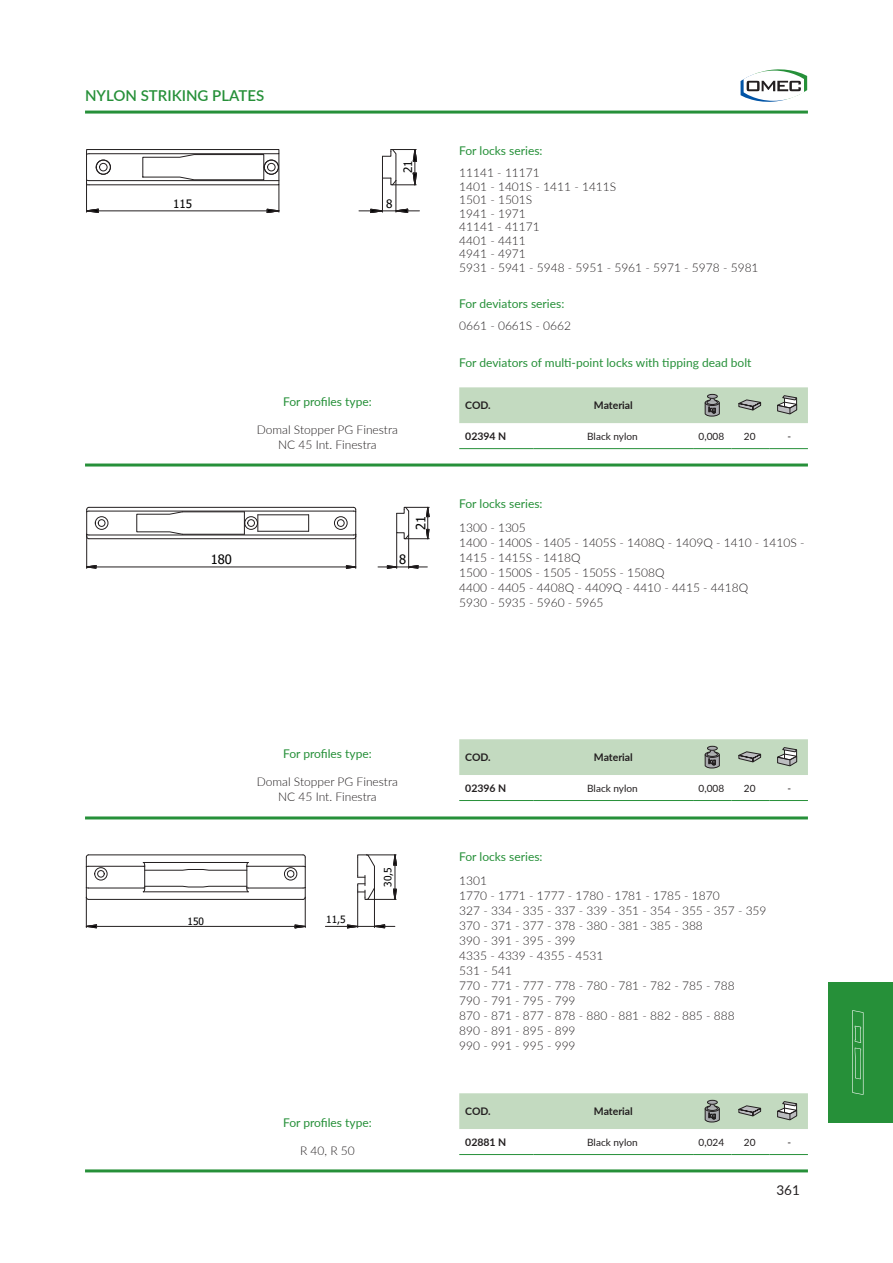
<style>
.page{position:relative;width:893px;height:1263px;background:#fff}
.page>*{position:absolute;margin:0;border:0;box-sizing:border-box;transform-origin:0 0}
.t1{font:600 15px "Lato";color:#269039}
.t2{font:13.5px "Lato";color:#231f20}
.t3{font:12.9px "Tahoma";color:#000001}
.t4{font:300 12px/15px "Lato";color:#231f20}
.t5{font:12px "Lato";color:#269039}
.t6{font:11.55px "Tahoma";color:#000001}
.t7{font:700 10.5px "Lato";color:#231f20}
.t8{font:10.05px "Lato";color:#231f20}
.t9{font:10.05px "Tahoma";letter-spacing:-.005em;color:#000001}
</style>
<div class="page">
<hr style="left:85px;top:111px;width:723px;height:3px;background:#269039">
<hr style="left:85px;top:1169px;width:723px;height:3px;background:#269039">
<hr style="left:85px;top:463px;width:723px;height:3px;background:#269039">
<hr style="left:85px;top:816px;width:723px;height:3px;background:#269039">
<svg style="left:740px;top:69px;width:67px;height:33px"></svg>
<div style="left:828px;top:982px;width:65px;height:141px;background:#269039"></div>
<svg style="left:852px;top:1010px;width:11px;height:85px"></svg>
<svg style="left:244px;top:512px;width:1px;height:22px"></svg>
<svg style="left:136px;top:512px;width:47px;height:23px"></svg>
<svg style="left:308px;top:515px;width:1px;height:16px"></svg>
<hr style="left:182px;top:534px;width:62px;height:1px;background:#231f20">
<hr style="left:258px;top:514px;width:51px;height:1px;background:#231f20">
<hr style="left:258px;top:531px;width:51px;height:1px;background:#231f20">
<svg style="left:86px;top:506px;width:4px;height:33px"></svg>
<svg style="left:353px;top:506px;width:4px;height:33px"></svg>
<div style="left:98px;top:519px;width:7px;height:8px;border:1px solid #231f20;border-radius:50%"></div>
<div style="left:247px;top:519px;width:8px;height:8px;border:1px solid #231f20;border-radius:50%"></div>
<div style="left:95px;top:516px;width:13px;height:14px;border:1px solid #231f20;border-radius:50%"></div>
<div style="left:244px;top:516px;width:14px;height:14px;border:1px solid #231f20;border-radius:50%"></div>
<div style="left:337px;top:519px;width:7px;height:8px;border:1px solid #231f20;border-radius:50%"></div>
<div style="left:334px;top:516px;width:13px;height:14px;border:1px solid #231f20;border-radius:50%"></div>
<hr style="left:89px;top:535px;width:264px;height:1px;background:#231f20">
<hr style="left:89px;top:511px;width:264px;height:1px;background:#231f20">
<hr style="left:89px;top:507px;width:264px;height:1px;background:#231f20">
<hr style="left:89px;top:538px;width:264px;height:1px;background:#231f20">
<svg style="left:86px;top:565px;width:11px;height:4px"></svg>
<svg style="left:346px;top:565px;width:11px;height:4px"></svg>
<hr style="left:96px;top:567px;width:250px;height:1px;background:#231f20">
<hr style="left:86px;top:534px;width:1px;height:34px;background:#231f20">
<hr style="left:355px;top:534px;width:1px;height:34px;background:#231f20">
<svg style="left:378px;top:565px;width:49px;height:4px"></svg>
<hr style="left:408px;top:535px;width:1px;height:33px;background:#231f20">
<hr style="left:396px;top:533px;width:1px;height:35px;background:#231f20">
<svg style="left:396px;top:506px;width:34px;height:36px"></svg>
<svg style="left:382px;top:149px;width:35px;height:39px"></svg>
<svg style="left:359px;top:209px;width:60px;height:4px"></svg>
<hr style="left:396px;top:181px;width:1px;height:31px;background:#231f20">
<hr style="left:382px;top:178px;width:1px;height:34px;background:#231f20">
<svg style="left:86px;top:149px;width:194px;height:64px"></svg>
<hr style="left:89px;top:899px;width:214px;height:1px;background:#231f20">
<hr style="left:89px;top:855px;width:214px;height:1px;background:#231f20">
<svg style="left:86px;top:854px;width:3px;height:46px"></svg>
<svg style="left:302px;top:854px;width:4px;height:46px"></svg>
<hr style="left:89px;top:888px;width:54px;height:1px;background:#231f20">
<hr style="left:89px;top:866px;width:54px;height:1px;background:#231f20">
<hr style="left:248px;top:866px;width:55px;height:1px;background:#231f20">
<hr style="left:248px;top:888px;width:55px;height:1px;background:#231f20">
<div style="left:94px;top:867px;width:13px;height:13px;border:1px solid #231f20;border-radius:50%"></div>
<div style="left:97px;top:870px;width:7px;height:7px;border:1px solid #231f20;border-radius:50%"></div>
<div style="left:284px;top:867px;width:13px;height:13px;border:1px solid #231f20;border-radius:50%"></div>
<svg style="left:287px;top:870px;width:8px;height:8px"></svg>
<svg style="left:143px;top:862px;width:106px;height:30px"></svg>
<svg style="left:85px;top:924px;width:12px;height:4px"></svg>
<svg style="left:295px;top:924px;width:11px;height:4px"></svg>
<hr style="left:97px;top:926px;width:198px;height:1px;background:#231f20">
<hr style="left:86px;top:897px;width:1px;height:30px;background:#231f20">
<hr style="left:305px;top:897px;width:1px;height:30px;background:#231f20">
<hr style="left:357px;top:892px;width:1px;height:35px;background:#231f20">
<hr style="left:374px;top:888px;width:1px;height:39px;background:#231f20">
<svg style="left:325px;top:924px;width:70px;height:4px"></svg>
<svg style="left:357px;top:854px;width:40px;height:48px"></svg>
<hr style="left:459px;top:800px;width:75px;height:1px;background:#269039">
<hr style="left:534px;top:800px;width:159px;height:1px;background:#269039">
<hr style="left:693px;top:800px;width:38px;height:1px;background:#269039">
<hr style="left:731px;top:800px;width:39px;height:1px;background:#269039">
<hr style="left:770px;top:800px;width:38px;height:1px;background:#269039">
<svg style="left:459px;top:739px;width:349px;height:36px;background:#bed4bc"></svg>
<hr style="left:459px;top:448px;width:75px;height:1px;background:#269039">
<hr style="left:534px;top:448px;width:159px;height:1px;background:#269039">
<hr style="left:693px;top:448px;width:38px;height:1px;background:#269039">
<hr style="left:731px;top:448px;width:39px;height:1px;background:#269039">
<hr style="left:770px;top:448px;width:38px;height:1px;background:#269039">
<svg style="left:459px;top:387px;width:349px;height:36px;background:#bed4bc"></svg>
<hr style="left:459px;top:1154px;width:75px;height:1px;background:#269039">
<hr style="left:534px;top:1154px;width:159px;height:1px;background:#269039">
<hr style="left:693px;top:1154px;width:38px;height:1px;background:#269039">
<hr style="left:731px;top:1154px;width:39px;height:1px;background:#269039">
<hr style="left:770px;top:1154px;width:38px;height:1px;background:#269039">
<svg style="left:459px;top:1093px;width:349px;height:36px;background:#bed4bc"></svg>
<p class="t1" style="left:85px;top:84px;width:181px">NYLON STRIKING PLATES</p>
<p class="t6" style="left:173px;top:196px;width:20px">115</p>
<p class="t6" style="left:386px;top:196px;width:8px">8</p>
<p class="t6" style="left:400px;top:173px;width:14px;rotate:-90deg">21</p>
<p class="t5" style="left:283px;top:393px;width:90px">For profiles type:</p>
<p class="t4" style="left:257px;top:422px;width:143px;text-align:center">Domal Stopper PG Finestra<br>NC 45 Int. Finestra</p>
<p class="t3" style="left:412px;top:530px;width:16px;rotate:-90deg">21</p>
<p class="t3" style="left:211px;top:551px;width:23px">180</p>
<p class="t3" style="left:399px;top:551px;width:9px">8</p>
<p class="t5" style="left:459px;top:142px;width:85px">For locks series:</p>
<p class="t4" style="left:459px;top:166px;width:301px;line-height:13.5px">11141 - 11171<br>1401 - 1401S - 1411 - 1411S<br>1501 - 1501S<br>1941 - 1971<br>41141 - 41171<br>4401 - 4411<br>4941 - 4971<br>5931 - 5941 - 5948 - 5951 - 5961 - 5971 - 5978 - 5981</p>
<p class="t5" style="left:459px;top:295px;width:107px">For deviators series:</p>
<p class="t4" style="left:459px;top:318px;width:113px">0661 - 0661S - 0662</p>
<p class="t5" style="left:459px;top:354px;width:294px">For deviators of multi-point locks with tipping dead bolt</p>
<p class="t7" style="left:465px;top:398px;width:27px">COD.</p>
<p class="t7" style="left:594px;top:398px;width:41px">Material</p>
<p class="t7" style="left:465px;top:428px;width:43px">02394 N</p>
<p class="t8" style="left:587px;top:429px;width:52px">Black nylon</p>
<p class="t8" style="left:699px;top:429px;width:27px">0,008</p>
<p class="t8" style="left:744px;top:429px;width:13px">20</p>
<p class="t8" style="left:787px;top:429px;width:5px">-</p>
<p class="t5" style="left:459px;top:495px;width:85px">For locks series:</p>
<p class="t4" style="left:459px;top:519px;width:347px">1300 - 1305<br>1400 - 1400S - 1405 - 1405S - 1408Q - 1409Q - 1410 - 1410S -<br>1415 - 1415S - 1418Q<br>1500 - 1500S - 1505 - 1505S - 1508Q<br>4400 - 4405 - 4408Q - 4409Q - 4410 - 4415 - 4418Q<br>5930 - 5935 - 5960 - 5965</p>
<p class="t5" style="left:283px;top:745px;width:90px">For profiles type:</p>
<p class="t4" style="left:257px;top:773px;width:143px;text-align:center">Domal Stopper PG Finestra<br>NC 45 Int. Finestra</p>
<p class="t9" style="left:188px;top:914px;width:18px">150</p>
<p class="t9" style="left:326px;top:912px;width:21px">11,5</p>
<p class="t9" style="left:381px;top:887px;width:21px;rotate:-90deg">30,5</p>
<p class="t5" style="left:283px;top:1114px;width:90px">For profiles type:</p>
<p class="t4" style="left:300px;top:1142px;width:56px">R 40, R 50</p>
<p class="t7" style="left:465px;top:750px;width:27px">COD.</p>
<p class="t7" style="left:594px;top:750px;width:41px">Material</p>
<p class="t7" style="left:465px;top:780px;width:43px">02396 N</p>
<p class="t8" style="left:587px;top:781px;width:52px">Black nylon</p>
<p class="t8" style="left:699px;top:781px;width:27px">0,008</p>
<p class="t8" style="left:744px;top:781px;width:13px">20</p>
<p class="t8" style="left:787px;top:781px;width:5px">-</p>
<p class="t5" style="left:459px;top:848px;width:85px">For locks series:</p>
<p class="t4" style="left:459px;top:872px;width:309px">1301<br>1770 - 1771 - 1777 - 1780 - 1781 - 1785 - 1870<br>327 - 334 - 335 - 337 - 339 - 351 - 354 - 355 - 357 - 359<br>370 - 371 - 377 - 378 - 380 - 381 - 385 - 388<br>390 - 391 - 395 - 399<br>4335 - 4339 - 4355 - 4531<br>531 - 541<br>770 - 771 - 777 - 778 - 780 - 781 - 782 - 785 - 788<br>790 - 791 - 795 - 799<br>870 - 871 - 877 - 878 - 880 - 881 - 882 - 885 - 888<br>890 - 891 - 895 - 899<br>990 - 991 - 995 - 999</p>
<p class="t7" style="left:465px;top:1104px;width:27px">COD.</p>
<p class="t7" style="left:594px;top:1104px;width:41px">Material</p>
<p class="t7" style="left:465px;top:1134px;width:43px">02881 N</p>
<p class="t8" style="left:587px;top:1135px;width:52px">Black nylon</p>
<p class="t8" style="left:699px;top:1135px;width:27px">0,024</p>
<p class="t8" style="left:744px;top:1135px;width:13px">20</p>
<p class="t8" style="left:787px;top:1135px;width:5px">-</p>
<p class="t2" style="left:776px;top:1180px;width:25px">361</p>
</div>
